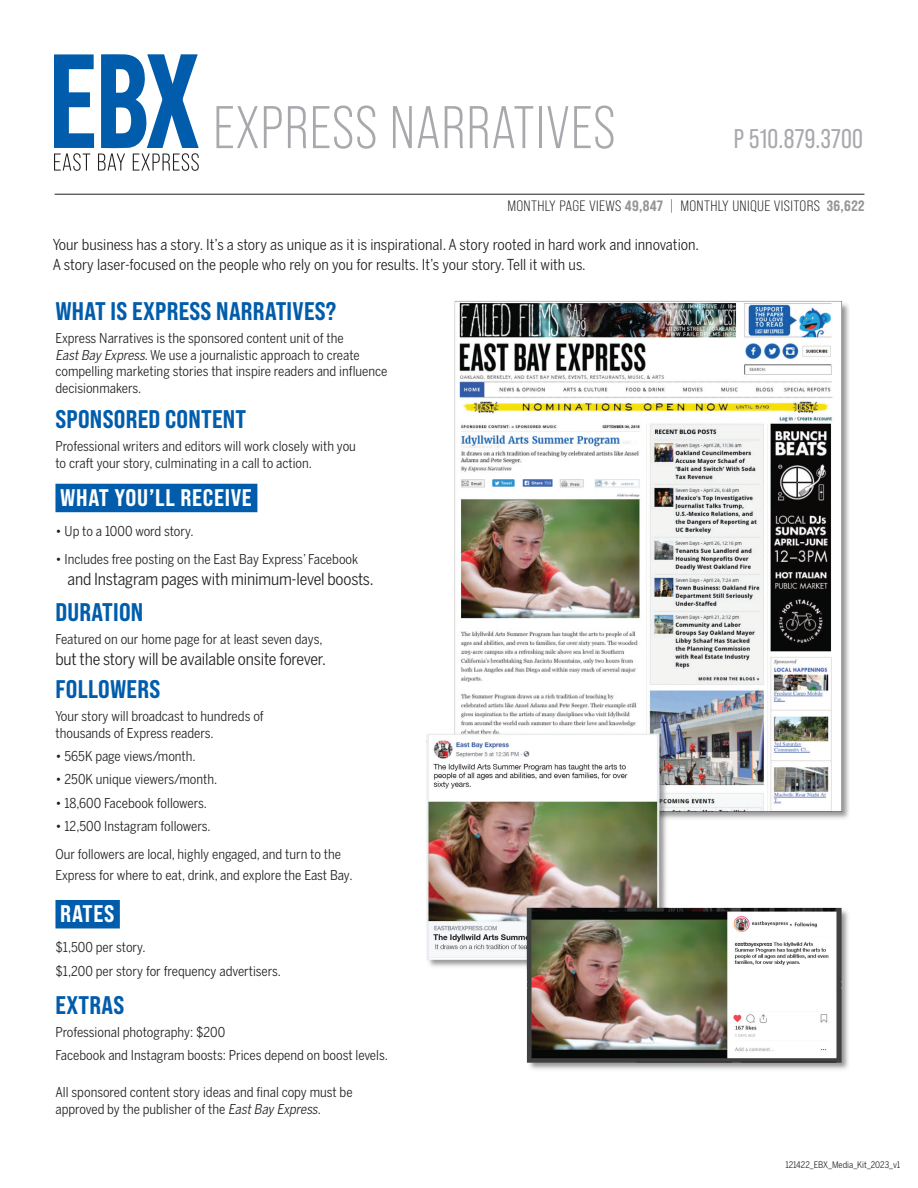
<style>
.page{position:relative;width:918px;height:1188px;background:#fff}
.page>*{position:absolute;margin:0;border:0;box-sizing:border-box;transform-origin:0 0}
.t1{font:60px "Bebas Neue Pro";letter-spacing:.02em;color:#a8a9ad}
.t2{font:27px "Bebas Neue Pro";letter-spacing:.01em;color:#a8a9ad}
.t3{font:25.5px "Bebas Neue Pro Sm E Eb";letter-spacing:.01em;color:#015dab}
.t4{font:24px "Bebas Neue Pro Sm E Eb";letter-spacing:.03em;color:#fff}
.t5{font:16.5px "Benton Sans Cond";letter-spacing:-.01em;color:#231f20}
.t6{font:15px/19.5px "Benton Sans Cond";color:#231f20}
.t7{font:15px "Bebas Neue Pro Sm E Bk";letter-spacing:.02em;color:#231f20}
.t8{font:13.5px/16.5px "Benton Sans Cond";color:#231f20}
.t9{font:9px "Benton Sans Cond";color:#231f20}
.s1{font-family:"Bebas Neue Pro Sm E Eb";color:#939598}
.s2{font-size:13.5px}
.s3{font-style:italic}
</style>
<div class="page">
<svg style="left:54px;top:54px;width:145px;height:117px"></svg>
<hr style="left:55px;top:194px;width:809px;height:1px;background:#231f20">
<div style="left:55px;top:484px;width:202px;height:28px;background:#015dab"></div>
<div style="left:55px;top:900px;width:65px;height:28px;background:#015dab"></div>
<img style="left:426px;top:301px;width:423px;height:769px">
<h1 class="t1" style="left:213px;top:94px;width:404px">EXPRESS NARRATIVES</h1>
<h2 class="t2" style="left:734px;top:123px;width:130px">P 510.879.3700</h2>
<p class="t7" style="left:507px;top:197px;width:359px">MONTHLY PAGE VIEWS <span class="s1">49,847</span> <span class="s2">|</span> MONTHLY UNIQUE VISITORS <span class="s1">36,622</span></p>
<p class="t6" style="left:53px;top:235px;width:648px">Your business has a story. It’s a story as unique as it is inspirational. A story rooted in hard work and innovation.<br>A story laser-focused on the people who rely on you for results. It’s your story. Tell it with us.</p>
<h3 class="t3" style="left:55px;top:296px;width:283px">WHAT IS EXPRESS NARRATIVES?</h3>
<p class="t8" style="left:55px;top:330px;width:333px">Express Narratives is the sponsored content unit of the <span class="s3">EastBay Express</span>. We use a journalistic approach to create compelling marketing stories that inspire readers and influence decisionmakers.</p>
<h3 class="t3" style="left:55px;top:404px;width:192px">SPONSORED CONTENT</h3>
<p class="t8" style="left:55px;top:438px;width:302px">Professional writers and editors will work closely with you to craft your story, culminating in a call to action.</p>
<h3 class="t4" style="left:60px;top:483px;width:193px">WHAT YOU’LL RECEIVE</h3>
<p class="t8" style="left:55px;top:523px;width:140px">• Up to a 1000 word story.</p>
<p class="t8" style="left:55px;top:551px;width:304px">• Includes free posting on the East Bay Express’ Facebook</p>
<p class="t5" style="left:68px;top:569px;width:308px">and Instagram pages with minimum-level boosts.</p>
<h3 class="t3" style="left:55px;top:597px;width:89px">DURATION</h3>
<p class="t8" style="left:55px;top:631px;width:269px">Featured on our home page for at least seven days,</p>
<p class="t5" style="left:55px;top:650px;width:272px">but the story will be available onsite forever.</p>
<h3 class="t3" style="left:55px;top:674px;width:106px">FOLLOWERS</h3>
<p class="t8" style="left:55px;top:708px;width:210px">Your story will broadcast to hundreds of thousands of Express readers.</p>
<p class="t8" style="left:55px;top:748px;width:142px">• 565K page views/month.</p>
<p class="t8" style="left:55px;top:771px;width:163px">• 250K unique viewers/month.</p>
<p class="t8" style="left:55px;top:794px;width:153px">• 18,600 Facebook followers.</p>
<p class="t8" style="left:55px;top:812px;width:287px;line-height:27.8px">• 12,500 Instagram followers.<br>Our followers are local, highly engaged, and turn to the</p>
<p class="t8" style="left:55px;top:866px;width:299px">Express for where to eat, drink, and explore the East Bay.</p>
<h3 class="t4" style="left:60px;top:900px;width:56px">RATES</h3>
<p class="t8" style="left:55px;top:936px;width:227px;line-height:23.2px">$1,500 per story.<br>$1,200 per story for frequency advertisers.</p>
<h3 class="t3" style="left:55px;top:990px;width:70px">EXTRAS</h3>
<p class="t8" style="left:55px;top:1021px;width:334px;line-height:23.2px">Professional photography: $200<br>Facebook and Instagram boosts: Prices depend on boost levels.</p>
<p class="t8" style="left:55px;top:1084px;width:299px">All sponsored content story ideas and final copy must be approved by the publisher of the <span class="s3">EastBay Express</span>.</p>
<p class="t9" style="left:785px;top:1159px;width:117px">121422_EBX_Media_Kit_2023_v1</p>
</div>
